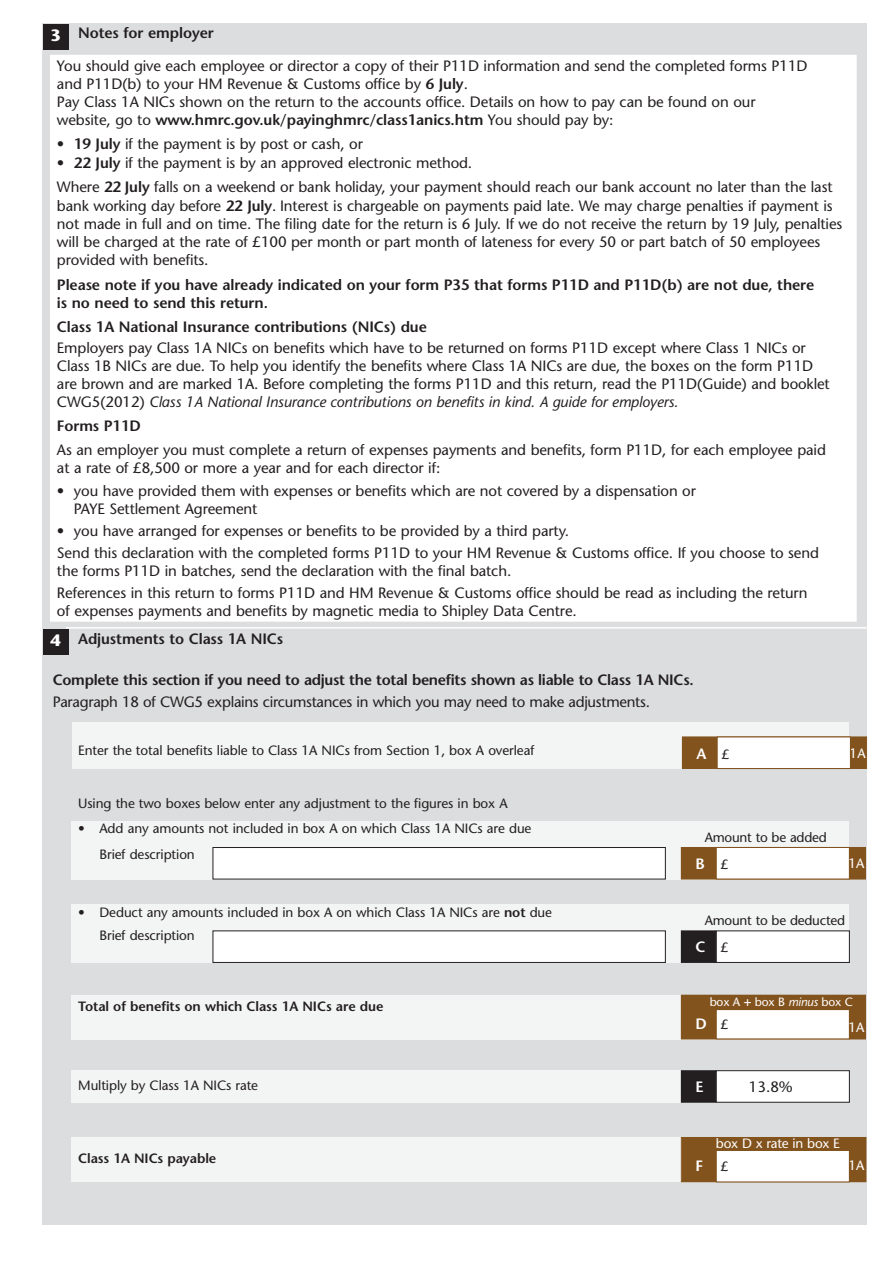
<style>
.page{position:relative;width:893px;height:1263px;background:#fff}
.page>*{position:absolute;margin:0;border:0;box-sizing:border-box;transform-origin:0 0}
.t1{font:700 16.5px "Stone Sans";color:#fff}
.t2{font:15px/18px "Stone Sans";letter-spacing:-.005em;color:#231f20}
.t3{font:600 15px/18px "Stone Sans";letter-spacing:-.005em;color:#231f20}
.t4{font:600 15px "Stone Sans";color:#fff}
.t5{font:13.5px/26.1px "Stone Sans";letter-spacing:-.005em;color:#231f20}
.t6{font:600 13.5px "Stone Sans";letter-spacing:-.005em;color:#231f20}
.t7{font:13.5px "Stone Sans";letter-spacing:-.015em;color:#fff}
.t8{font:12px "Stone Sans";letter-spacing:-.015em;color:#fff}
.s1{font-weight:600}
.s2{font-style:italic}
.s3{font-weight:400;font-size:13.5px;color:#231f20}
.s4{font-weight:600;font-size:13.5px}
</style>
<div class="page">
<div style="left:43px;top:23px;width:824px;height:1202px;background:#dcddde"></div>
<div style="left:51px;top:56px;width:805px;height:565px;background:#fff"></div>
<div style="left:71px;top:995px;width:777px;height:44px;background:#f3f4f4"></div>
<div style="left:71px;top:1137px;width:777px;height:45px;background:#f3f4f4"></div>
<div style="left:71px;top:1070px;width:777px;height:33px;background:#f3f4f4"></div>
<div style="left:71px;top:904px;width:777px;height:59px;background:#f3f4f4"></div>
<div style="left:71px;top:821px;width:777px;height:58px;background:#f3f4f4"></div>
<hr style="left:66px;top:627px;width:801px;height:2px;background:#fff">
<div style="left:716px;top:931px;width:133px;height:31px;background:#fff"></div>
<div style="left:716px;top:931px;width:134px;height:32px;border:1px solid #231f20"></div>
<div style="left:682px;top:931px;width:33px;height:31px;background:#231f20"></div>
<div style="left:681px;top:931px;width:35px;height:32px;border:1px solid #231f20"></div>
<div style="left:213px;top:931px;width:452px;height:31px;background:#fff"></div>
<div style="left:213px;top:931px;width:453px;height:32px;border:1px solid #231f20"></div>
<div style="left:213px;top:848px;width:452px;height:31px;background:#fff"></div>
<div style="left:213px;top:847px;width:453px;height:32px;border:1px solid #231f20"></div>
<div style="left:682px;top:1138px;width:183px;height:43px;background:#83531e"></div>
<div style="left:681px;top:1137px;width:185px;height:45px;border:1px solid #83531e"></div>
<div style="left:682px;top:1071px;width:33px;height:31px;background:#231f20"></div>
<div style="left:681px;top:1070px;width:35px;height:33px;border:1px solid #231f20"></div>
<div style="left:716px;top:1071px;width:133px;height:31px;background:#fff"></div>
<div style="left:716px;top:1070px;width:134px;height:33px;border:1px solid #231f20"></div>
<div style="left:43px;top:629px;width:25px;height:25px;background:#231f20"></div>
<div style="left:43px;top:24px;width:25px;height:26px;background:#231f20"></div>
<div style="left:717px;top:1151px;width:132px;height:31px;background:#fff"></div>
<div style="left:716px;top:1150px;width:134px;height:32px;border:1px solid #83531e"></div>
<div style="left:682px;top:996px;width:183px;height:43px;background:#83531e"></div>
<div style="left:681px;top:995px;width:185px;height:44px;border:1px solid #83531e"></div>
<div style="left:717px;top:1010px;width:132px;height:29px;background:#fff"></div>
<div style="left:716px;top:1009px;width:134px;height:30px;border:1px solid #83531e"></div>
<div style="left:682px;top:848px;width:183px;height:31px;background:#83531e"></div>
<div style="left:681px;top:847px;width:185px;height:32px;border:1px solid #83531e"></div>
<div style="left:717px;top:848px;width:132px;height:31px;background:#fff"></div>
<div style="left:716px;top:847px;width:134px;height:32px;border:1px solid #83531e"></div>
<div style="left:72px;top:723px;width:776px;height:46px;background:#f3f4f4"></div>
<div style="left:683px;top:737px;width:183px;height:31px;background:#83531e"></div>
<div style="left:682px;top:737px;width:185px;height:32px;border:1px solid #83531e"></div>
<div style="left:717px;top:737px;width:133px;height:31px;background:#fff"></div>
<div style="left:717px;top:737px;width:134px;height:32px;border:1px solid #83531e"></div>
<p class="t3" style="left:78px;top:25px;width:137px">Notes for employer</p>
<p class="t2" style="left:57px;top:58px;width:752px">You should give each employee or director a copy of their P11D information and send the completed forms P11D and P11D(b) to your HM Revenue &amp; Customs office by <span class="s1">6 July</span>.<br>Pay Class 1A NICs shown on the return to the accounts office. Details on how to pay can be found on our website, go to <span class="s1">www.hmrc.gov.uk/payinghmrc/class1anics.htm</span> You should pay by:</p>
<p class="t2" style="left:57px;top:136px;width:307px"><span class="s1">• 19 July</span> if the payment is by post or cash, or</p>
<p class="t2" style="left:57px;top:152px;width:777px;line-height:24px"><span class="s1">• 22 July</span> if the payment is by an approved electronic method.<br>Where <span class="s1">22 July</span> falls on a weekend or bank holiday, your payment should reach our bank account no later than the last</p>
<p class="t2" style="left:57px;top:199px;width:787px">bank working day before <span class="s1">22 July</span>. Interest is chargeable on payments paid late. We may charge penalties if payment is not made in full and on time. The filing date for the return is 6 July. If we do not receive the return by 19 July, penalties will be charged at the rate of £100 per month or part month of lateness for every 50 or part batch of 50 employees provided with benefits.</p>
<p class="t3" style="left:57px;top:277px;width:759px">Please note if you have already indicated on your form P35 that forms P11D and P11D(b) are not due, there is no need to send this return.</p>
<p class="t3" style="left:57px;top:319px;width:371px">Class 1A National Insurance contributions (NICs) due</p>
<p class="t2" style="left:57px;top:340px;width:774px">Employers pay Class 1A NICs on benefits which have to be returned on forms P11D except where Class 1 NICs or Class 1B NICs are due. To help you identify the benefits where Class 1A NICs are due, the boxes on the form P11D are brown and are marked 1A. Before completing the forms P11D and this return, read the P11D(Guide) and booklet CWG5(2012) <span class="s2">Class 1A National Insurance contributions on benefits in kind. A guide for employers.</span></p>
<p class="t3" style="left:57px;top:418px;width:85px">Forms P11D</p>
<p class="t2" style="left:57px;top:443px;width:770px">As an employer you must complete a return of expenses payments and benefits, form P11D, for each employee paid at a rate of £8,500 or more a year and for each director if:</p>
<p class="t2" style="left:74px;top:483px;width:623px;text-indent:-17px">• you have provided them with expenses or benefits which are not covered by a dispensation or<br>PAYE Settlement Agreement</p>
<p class="t2" style="left:57px;top:521px;width:763px;line-height:22.2px">• you have arranged for expenses or benefits to be provided by a third party.<br>Send this declaration with the completed forms P11D to your HM Revenue &amp; Customs office. If you choose to send</p>
<p class="t2" style="left:57px;top:561px;width:752px;line-height:22.2px">the forms P11D in batches, send the declaration with the final batch.<br>References in this return to forms P11D and HM Revenue &amp; Customs office should be read as including the return</p>
<p class="t2" style="left:57px;top:604px;width:521px">of expenses payments and benefits by magnetic media to Shipley Data Centre.</p>
<p class="t3" style="left:78px;top:631px;width:207px">Adjustments to Class 1A NICs</p>
<p class="t3" style="left:53px;top:672px;width:642px">Complete this section if you need to adjust the total benefits shown as liable to Class 1A NICs.</p>
<p class="t2" style="left:53px;top:695px;width:599px">Paragraph 18 of CWG5 explains circumstances in which you may need to make adjustments.</p>
<p class="t5" style="left:78px;top:739px;width:458px">Enter the total benefits liable to Class 1A NICs from Section 1, box A overleaf</p>
<p class="t1" style="left:50px;top:29px;width:12px">3</p>
<p class="t1" style="left:50px;top:634px;width:12px">4</p>
<p class="t4" style="left:696px;top:748px;width:35px">A <span class="s3">£</span></p>
<p class="t7" style="left:849px;top:748px;width:18px">1A</p>
<p class="t5" style="left:78px;top:792px;width:431px">Using the two boxes below enter any adjustment to the figures in box A</p>
<p class="t5" style="left:99px;top:816px;width:433px;text-indent:-21px">• Add any amounts not included in box A on which Class 1A NICs are due<br>Brief description</p>
<p class="t5" style="left:99px;top:901px;width:454px;line-height:23.7px;text-indent:-21px">• Deduct any amounts included in box A on which Class 1A NICs are <span class="s1">not</span> due<br>Brief description</p>
<p class="t6" style="left:78px;top:1001px;width:307px">Total of benefits on which Class 1A NICs are due</p>
<p class="t5" style="left:78px;top:1074px;width:181px">Multiply by Class 1A NICs rate</p>
<p class="t6" style="left:78px;top:1153px;width:140px">Class 1A NICs payable</p>
<p class="t5" style="left:705px;top:826px;width:124px">Amount to be added</p>
<p class="t4" style="left:695px;top:858px;width:35px">B <span class="s3">£</span></p>
<p class="t7" style="left:848px;top:858px;width:18px">1A</p>
<p class="t5" style="left:705px;top:909px;width:142px">Amount to be deducted</p>
<p class="t4" style="left:695px;top:941px;width:35px">C <span class="s3">£</span></p>
<p class="t8" style="left:710px;top:997px;width:145px">box A <span class="s4">+</span> box B <span class="s2">minus</span> box C</p>
<p class="t4" style="left:695px;top:1018px;width:35px">D <span class="s3">£</span></p>
<p class="t7" style="left:848px;top:1022px;width:18px">1A</p>
<p class="t4" style="left:695px;top:1081px;width:10px">E</p>
<p class="t2" style="left:749px;top:1079px;width:46px">13.8%</p>
<p class="t7" style="left:716px;top:1138px;width:126px">box D x rate in box E</p>
<p class="t4" style="left:695px;top:1160px;width:35px">F <span class="s3">£</span></p>
<p class="t7" style="left:848px;top:1160px;width:18px">1A</p>
</div>
